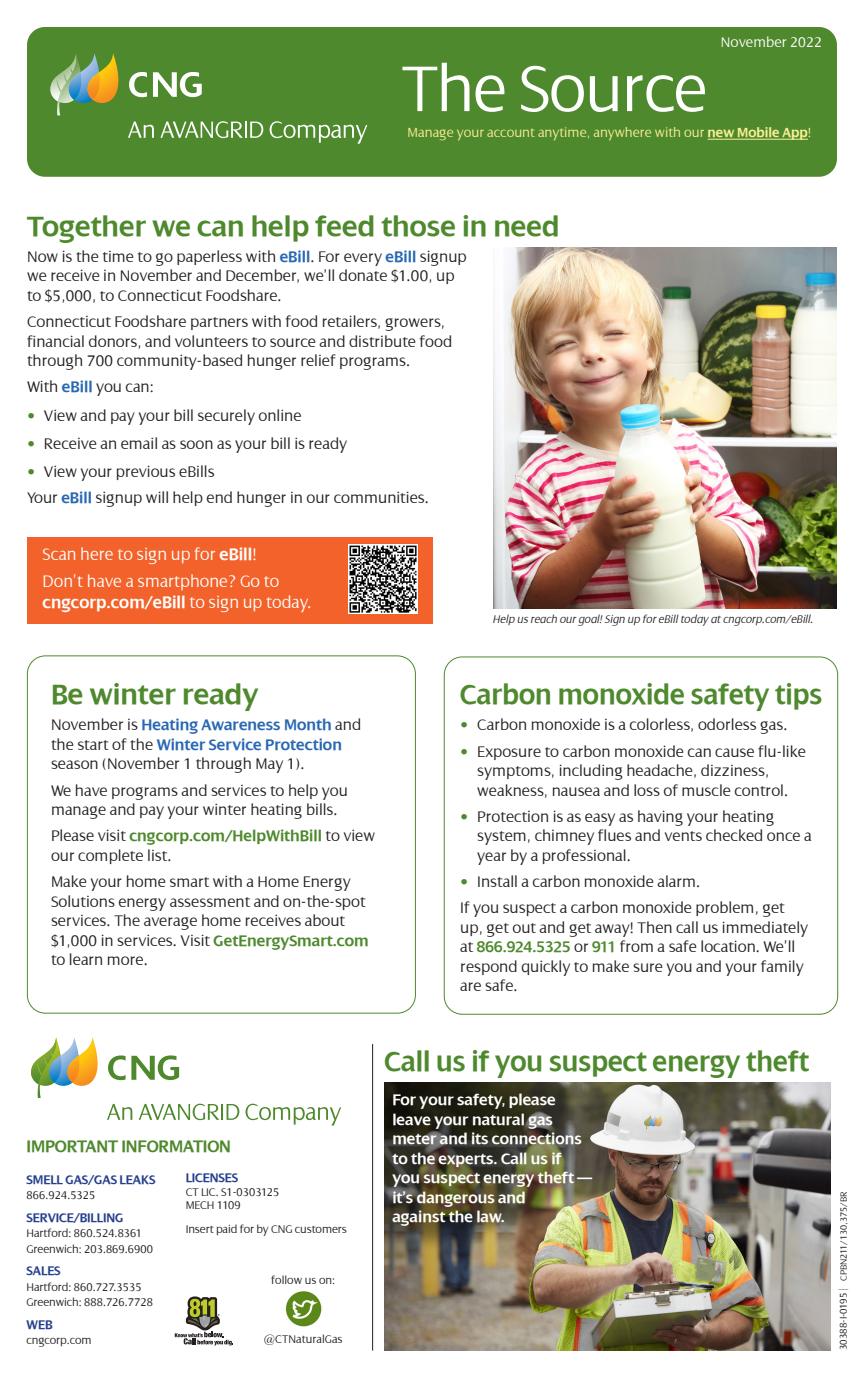
<style>
.page{position:relative;width:864px;height:1377px;background:#fff}
.page>*{position:absolute;margin:0;border:0;box-sizing:border-box;transform-origin:0 0}
.t1{font:300 69.45px "Dialog";letter-spacing:-.02em;color:#fff}
.t2{font:600 30px "Dialog";color:#4e892d;scale:.95 1}
.t3{font:600 30px "Dialog";color:#4e892d}
.t4{font:300 18px/27px "Dialog";color:#fff}
.t5{font:600 18px "Dialog";color:#fff}
.t6{font:600 18px "Dialog";letter-spacing:-.01em;color:#4e892d}
.t7{font:300 16.5px/19.5px "Dialog";color:#231f20}
.t8{font:600 16.5px/19.5px "Dialog";color:#fff}
.t9{font:300 15px "Dialog";color:#fff}
.t10{font:300 14.25px "Dialog";color:#fcef97}
.t11{font:600 13.5px "Dialog";letter-spacing:-.01em;color:#253f8e}
.t12{font:300 12px/15.3px "Dialog";letter-spacing:-.01em;color:#231f20}
.t13{font:italic 300 12px "Dialog";color:#231f20}
.t14{font:300 9.75px "Dialog";letter-spacing:-.01em;color:#231f20}
.s1{font-weight:600}
.s2{font-weight:600;color:#2968b3}
.s3{color:#4e892d}
.s4{font-weight:300}
.s5{font-weight:600;color:#4e892d}
.s6{font-size:10.5px}
</style>
<div class="page">
<div style="left:27px;top:656px;width:389px;height:358px;border:1px solid #4e892d;border-radius:18px"></div>
<svg style="left:175px;top:1296px;width:58px;height:49px"></svg>
<div style="left:27px;top:27px;width:810px;height:150px;background:#4e892d;border-radius:18px"></div>
<hr style="left:708px;top:139px;width:100px;height:1px;background:#fcef97">
<svg style="left:270px;top:121px;width:97px;height:23px"></svg>
<svg style="left:50px;top:53px;width:213px;height:85px"></svg>
<img style="left:283px;top:1288px;width:40px;height:41px;border-radius:20px">
<svg style="left:107px;top:1104px;width:25px;height:16px"></svg>
<svg style="left:139px;top:1104px;width:100px;height:16px"></svg>
<svg style="left:246px;top:1104px;width:95px;height:22px"></svg>
<svg style="left:31px;top:1037px;width:148px;height:61px"></svg>
<hr style="left:372px;top:1044px;width:1px;height:307px;background:#231f20">
<div style="left:27px;top:537px;width:405px;height:87px;background:#f2622a"></div>
<img style="left:494px;top:247px;width:343px;height:362px">
<img style="left:348px;top:544px;width:70px;height:70px">
<img style="left:385px;top:1082px;width:445px;height:269px">
<h1 class="t1" style="left:402px;top:51px;width:307px">The Source</h1>
<p class="t9" style="left:721px;top:35px;width:103px">November 2022</p>
<p class="t10" style="left:408px;top:125px;width:406px">Manage your account anytime, anywhere with our <span class="s1">new Mobile App</span>!</p>
<h2 class="t3" style="left:27px;top:210px;width:534px">Together we can help feed those in need</h2>
<p class="t7" style="left:27px;top:247px;width:441px">Now is the time to go paperless with <span class="s2">eBill</span>. For every <span class="s2">eBill</span> signup we receive in November and December, we’ll donate $1.00, up to $5,000, to Connecticut Foodshare.</p>
<p class="t7" style="left:27px;top:312px;width:427px">Connecticut Foodshare partners with food retailers, growers, financial donors, and volunteers to source and distribute food through 700 community-based hunger relief programs.</p>
<p class="t7" style="left:27px;top:378px;width:129px">With <span class="s2">eBill</span> you can:</p>
<p class="t7" style="left:27px;top:406px;width:276px"><span class="s3">•</span> View and pay your bill securely online</p>
<p class="t7" style="left:27px;top:434px;width:322px"><span class="s3">•</span> Receive an email as soon as your bill is ready</p>
<p class="t7" style="left:27px;top:459px;width:404px;line-height:26.2px"><span class="s3">•</span> View your previous eBills<br>Your <span class="s2">eBill</span> signup will help end hunger in our communities.</p>
<p class="t4" style="left:43px;top:541px;width:238px">Scan here to sign up for <span class="s1">eBill</span>!<br>Don’t have a smartphone? Go to</p>
<p class="t5" style="left:43px;top:592px;width:271px">cngcorp.com/eBill <span class="s4">to sign up today.</span></p>
<h2 class="t3" style="left:51px;top:678px;width:209px">Be winter ready</h2>
<p class="t7" style="left:51px;top:715px;width:312px">November is <span class="s2">Heating Awareness Month</span> and the start of the <span class="s2">Winter Service Protection </span>season (November 1 through May 1).</p>
<p class="t7" style="left:51px;top:781px;width:298px">We have programs and services to help you manage and pay your winter heating bills.</p>
<p class="t7" style="left:51px;top:826px;width:326px">Please visit <span class="s5">cngcorp.com/HelpWithBill</span> to view our complete list.</p>
<p class="t7" style="left:51px;top:872px;width:319px">Make your home smart with a Home Energy Solutions energy assessment and on-the-spot services. The average home receives about $1,000 in services. Visit <span class="s5">GetEnergySmart.com </span>to learn more.</p>
<p class="t13" style="left:493px;top:613px;width:322px">Help us reach our goal! Sign up for eBill today at cngcorp.com/eBill.</p>
<h2 class="t2" style="left:460px;top:678px;width:382px">Carbon monoxide safety tips</h2>
<p class="t7" style="left:460px;top:715px;width:329px"><span class="s3">•</span> Carbon monoxide is a colorless, odorless gas.</p>
<p class="t7" style="left:477px;top:742px;width:330px;text-indent:-17px"><span class="s3">•</span> Exposure to carbon monoxide can cause flu-like symptoms, including headache, dizziness, weakness, nausea and loss of muscle control.</p>
<p class="t7" style="left:477px;top:807px;width:336px;text-indent:-17px"><span class="s3">•</span> Protection is as easy as having your heating system, chimney flues and vents checked once a year by a professional.</p>
<p class="t7" style="left:460px;top:869px;width:326px;line-height:26.2px"><span class="s3">•</span> Install a carbon monoxide alarm.<br>If you suspect a carbon monoxide problem, get</p>
<p class="t7" style="left:460px;top:918px;width:349px">up, get out and get away! Then call us immediately at <span class="s5">866.924.5325</span> or <span class="s5">911</span> from a safe location. We’ll respond quickly to make sure you and your family are safe.</p>
<p class="t6" style="left:27px;top:1136px;width:206px">IMPORTANT INFORMATION</p>
<p class="t11" style="left:186px;top:1170px;width:54px">LICENSES</p>
<p class="t12" style="left:186px;top:1185px;width:95px;line-height:13.5px">CT LIC. S1-0303125<br>MECH 1109</p>
<p class="t12" style="left:186px;top:1222px;width:163px">Insert paid for by CNG customers</p>
<p class="t11" style="left:27px;top:1172px;width:130px">SMELL GAS/GAS LEAKS</p>
<p class="t12" style="left:27px;top:1188px;width:71px">866.924.5325</p>
<p class="t11" style="left:27px;top:1210px;width:99px">SERVICE/BILLING</p>
<p class="t12" style="left:27px;top:1226px;width:128px">Hartford: 860.524.8361<br>Greenwich: 203.869.6900</p>
<p class="t11" style="left:27px;top:1264px;width:36px">SALES</p>
<p class="t12" style="left:27px;top:1279px;width:128px">Hartford: 860.727.3535<br>Greenwich: 888.726.7728</p>
<p class="t11" style="left:27px;top:1317px;width:28px">WEB</p>
<p class="t12" style="left:27px;top:1333px;width:67px">cngcorp.com</p>
<p class="t12" style="left:271px;top:1273px;width:66px">follow us on:</p>
<p class="t12" style="left:264px;top:1332px;width:80px">@CTNaturalGas</p>
<h2 class="t2" style="left:385px;top:1045px;width:448px">Call us if you suspect energy theft</h2>
<p class="t8" style="left:392px;top:1090px;width:201px">For your safety, please leave your natural gas meter and its connections to the experts. Call us if you suspect energy theft — it’s dangerous and<br>against the law.</p>
<p class="t14" style="left:838px;top:1350px;width:160px;rotate:-90deg"><span class="s6">30388-I-0195 |</span> CPBN211/130,375/BR</p>
</div>
